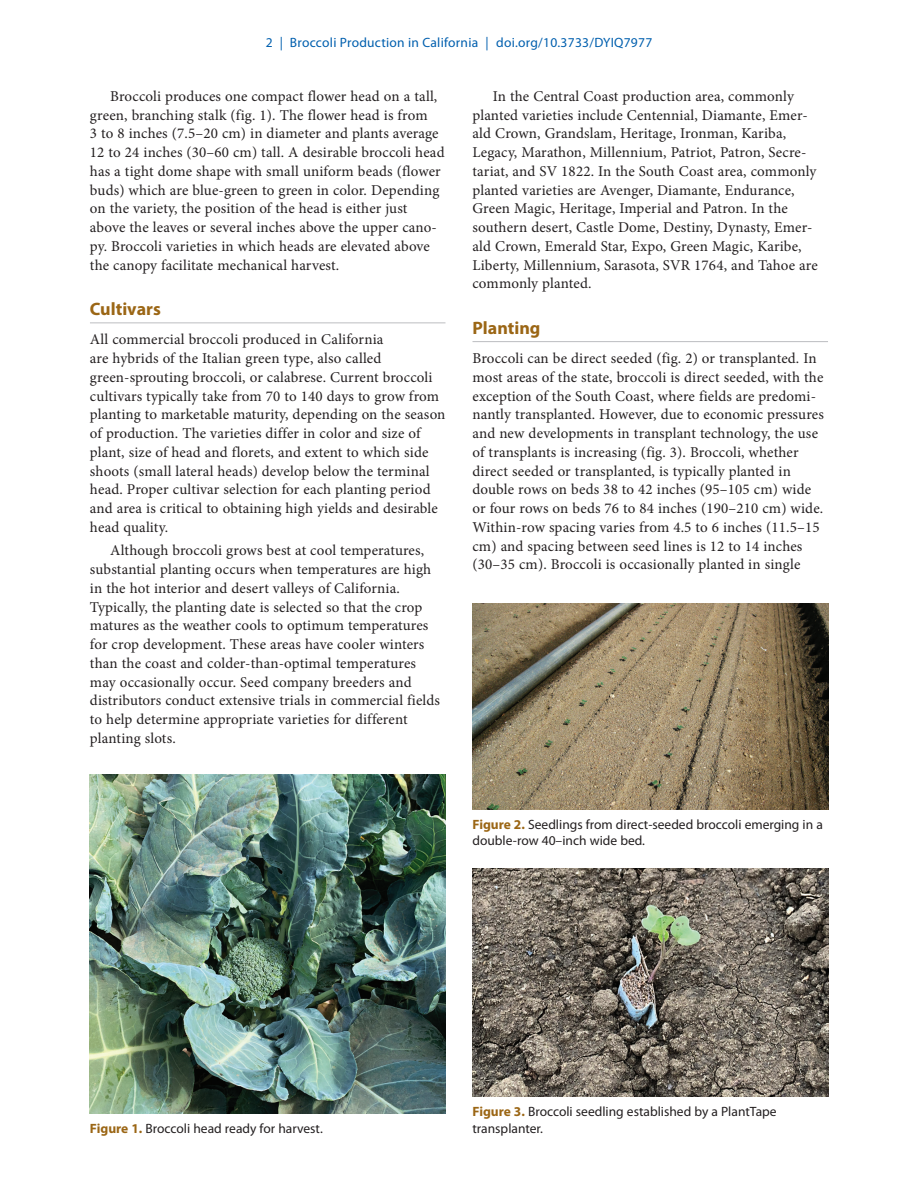
<style>
.page{position:relative;width:918px;height:1188px;background:#fff}
.page>*{position:absolute;margin:0;border:0;box-sizing:border-box;transform-origin:0 0}
.t1{font:700 18px "Myriad Pro";color:#9b6615}
.t2{font:15px/18.8px "Minion Pro";letter-spacing:.01em;color:#231f20}
.t3{font:13.5px/16.5px "Myriad Pro";color:#231f20}
.t4{font:13.5px "Myriad Pro";letter-spacing:.02em;color:#015fae}
.s1{font-weight:700;color:#9b6615}
</style>
<div class="page">
<hr style="left:90px;top:322px;width:355px;height:1px;background:#bcbdc0">
<img style="left:90px;top:774px;width:355px;height:340px">
<hr style="left:472px;top:341px;width:356px;height:1px;background:#bcbdc0">
<img style="left:472px;top:604px;width:356px;height:205px">
<img style="left:472px;top:868px;width:356px;height:229px">
<p class="t4" style="left:266px;top:35px;width:388px">2 | Broccoli Production in California | doi.org/10.3733/DYIQ7977</p>
<p class="t2" style="left:90px;top:87px;width:356px;text-indent:20px">Broccoli produces one compact flower head on a tall, green, branching stalk (fig. 1). The flower head is from<br>3 to 8 inches (7.5–20 cm) in diameter and plants average 12 to 24 inches (30–60 cm) tall. A desirable broccoli head has a tight dome shape with small uniform beads (flower buds) which are blue-green to green in color. Depending on the variety, the position of the head is either just above the leaves or several inches above the upper cano&shy;py. Broccoli varieties in which heads are elevated above the canopy facilitate mechanical harvest.</p>
<p class="t2" style="left:472px;top:87px;width:347px;text-indent:20px">In the Central Coast production area, commonly planted varieties include Centennial, Diamante, Emer&shy;ald Crown, Grandslam, Heritage, Ironman, Kariba, Legacy, Marathon, Millennium, Patriot, Patron, Secre&shy;tariat, and SV 1822. In the South Coast area, commonly planted varieties are Avenger, Diamante, Endurance, Green Magic, Heritage, Imperial and Patron. In the southern desert, Castle Dome, Destiny, Dynasty, Emer&shy;ald Crown, Emerald Star, Expo, Green Magic, Karibe, Liberty, Millennium, Sarasota, SVR 1764, and Tahoe are commonly planted.</p>
<p class="t1" style="left:472px;top:318px;width:69px">Planting</p>
<p class="t2" style="left:472px;top:349px;width:353px">Broccoli can be direct seeded (fig. 2) or transplanted. In most areas of the state, broccoli is direct seeded, with the exception of the South Coast, where fields are predomi&shy;nantly transplanted. However, due to economic pressures and new developments in transplant technology, the use of transplants is increasing (fig. 3). Broccoli, whether direct seeded or transplanted, is typically planted in double rows on beds 38 to 42 inches (95–105 cm) wide or four rows on beds 76 to 84 inches (190–210 cm) wide.<br>Within-row spacing varies from 4.5 to 6 inches (11.5–15 cm) and spacing between seed lines is 12 to 14 inches (30–35 cm). Broccoli is occasionally planted in single</p>
<p class="t1" style="left:90px;top:299px;width:72px">Cultivars</p>
<p class="t2" style="left:90px;top:330px;width:357px">All commercial broccoli produced in California<br>are hybrids of the Italian green type, also called green-sprouting broccoli, or calabrese. Current broccoli cultivars typically take from 70 to 140 days to grow from planting to marketable maturity, depending on the season of production. The varieties differ in color and size of plant, size of head and florets, and extent to which side shoots (small lateral heads) develop below the terminal head. Proper cultivar selection for each planting period and area is critical to obtaining high yields and desirable head quality.</p>
<p class="t2" style="left:90px;top:541px;width:352px;text-indent:20px">Although broccoli grows best at cool temperatures, substantial planting occurs when temperatures are high in the hot interior and desert valleys of California.<br>Typically, the planting date is selected so that the crop matures as the weather cools to optimum temperatures for crop development. These areas have cooler winters than the coast and colder-than-optimal temperatures may occasionally occur. Seed company breeders and distributors conduct extensive trials in commercial fields to help determine appropriate varieties for different planting slots.</p>
<p class="t3" style="left:90px;top:1120px;width:234px"><span class="s1">Figure 1.</span> Broccoli head ready for harvest.</p>
<p class="t3" style="left:472px;top:816px;width:352px"><span class="s1">Figure 2.</span> Seedlings from direct-seeded broccoli emerging in a double-row 40–inch wide bed.</p>
<p class="t3" style="left:472px;top:1104px;width:306px"><span class="s1">Figure 3.</span> Broccoli seedling established by a PlantTape transplanter.</p>
</div>
